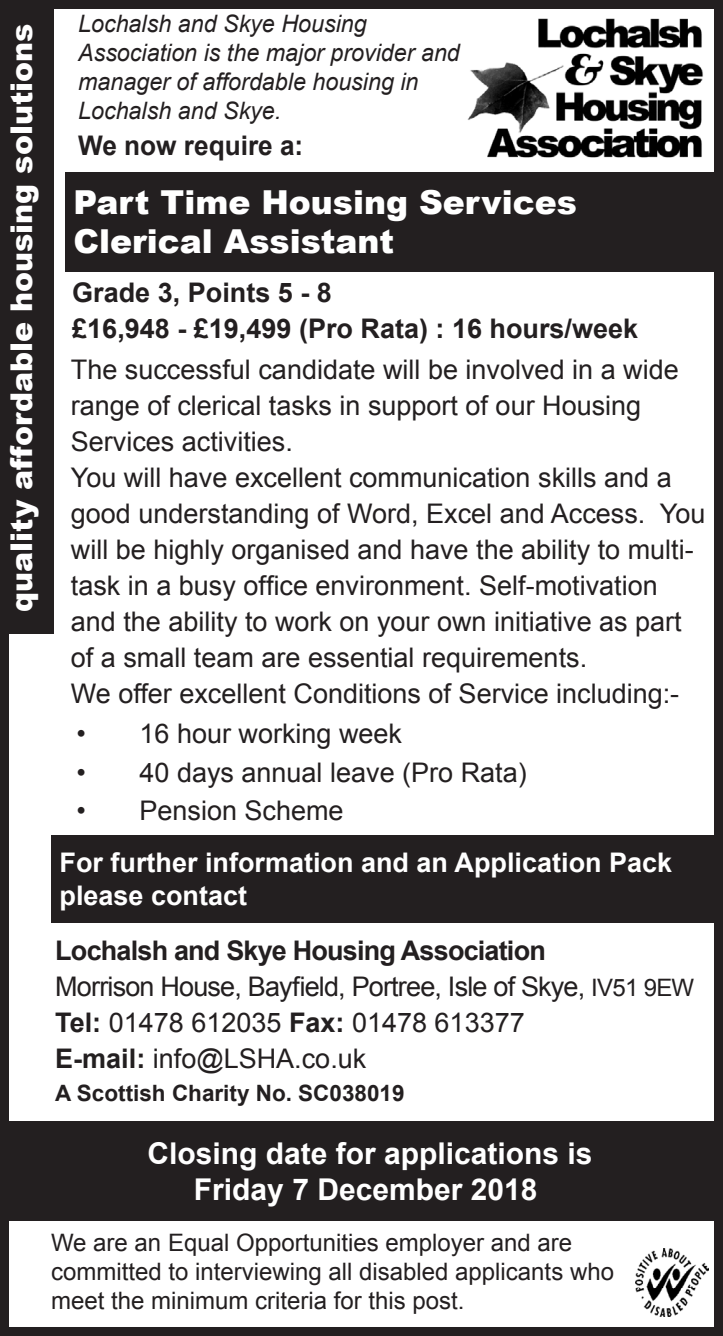
<style>
.page{position:relative;width:723px;height:1336px;background:#fff}
.page>*{position:absolute;margin:0;border:0;box-sizing:border-box;transform-origin:0 0}
.t1{font:900 33px/39.6px "Arial";color:#fff}
.t2{font:700 30px/36px "Arial";color:#fff;text-align:center}
.t3{font:900 30px "Arial";color:#fff}
.Body_Text{font:27px/36px "Arial";color:#231f20}
.Body_Text-2{font:700 27px/36px "Arial";color:#231f20}
.t4{font:700 27px/33px "Arial";color:#fff}
.Body_Text-3{font:27px "Arial";letter-spacing:-.03em;color:#231f20}
.Body_Text-4{font:700 27px "Arial";letter-spacing:-.03em;color:#231f20}
.t5{font:24px/28.8px "Arial";color:#231f20}
.Body_Text-5{font:italic 24px/28.8px "Arial";color:#231f20}
.t6{font:700 22.5px "Arial";color:#231f20}
.s1{font-size:24px}
.s2{font-weight:700}
</style>
<div class="page">
<div style="left:0;top:0;width:723px;height:1335px;border:9px solid #231f20"></div>
<div style="left:0;top:4px;width:54px;height:630px;background:#231f20"></div>
<img style="left:635px;top:1248px;width:74px;height:68px">
<div style="left:51px;top:834px;width:672px;height:88px;background:#231f20"></div>
<div style="left:0;top:1120px;width:723px;height:99px;background:#231f20"></div>
<div style="left:65px;top:172px;width:653px;height:99px;background:#231f20"></div>
<img style="left:467px;top:18px;width:236px;height:140px">
<p class="t3" style="left:0;top:611px;width:589px;rotate:-90deg">quality affordable housing solutions</p>
<p class="Body_Text-5" style="left:78px;top:10px;width:383px">Lochalsh and Skye Housing<br>Association is the major provider and manager of affordable housing in<br>Lochalsh and Skye.</p>
<p class="Body_Text-2" style="left:78px;top:128px;width:227px">We now require a:</p>
<p class="t1" style="left:73px;top:181px;width:505px">Part Time Housing Services<br>Clerical Assistant</p>
<p class="Body_Text-2" style="left:72px;top:275px;width:567px">Grade 3, Points 5 - 8<br>£16,948 - £19,499 (Pro Rata) : 16 hours/week</p>
<p class="Body_Text" style="left:71px;top:352px;width:636px">The successful candidate will be involved in a wide range of clerical tasks in support of our Housing Services activities.<br>You will have excellent communication skills and a good understanding of Word, Excel and Access. You will be highly organised and have the ability to multi&shy;task in a busy office environment. Self-motivation and the ability to work on your own initiative as part of a small team are essential requirements.<br>We offer excellent Conditions of Service including:-</p>
<p class="Body_Text" style="left:76px;top:715px;width:327px">• 16 hour working week</p>
<p class="Body_Text" style="left:76px;top:754px;width:452px">• 40 days annual leave (Pro Rata)</p>
<p class="Body_Text" style="left:76px;top:792px;width:269px">• Pension Scheme</p>
<p class="t4" style="left:60px;top:846px;width:614px">For further information and an Application Pack please contact</p>
<p class="Body_Text-4" style="left:55px;top:932px;width:492px">Lochalsh and Skye Housing Association</p>
<p class="Body_Text-3" style="left:55px;top:968px;width:640px">Morrison House, Bayfield, Portree, Isle of Skye, <span class="s1">IV51 9EW</span></p>
<p class="Body_Text" style="left:55px;top:1004px;width:471px"><span class="s2">Tel:</span> 01478 612035 <span class="s2">Fax:</span> 01478 613377<br><span class="s2">E-mail:</span> info@LSHA.co.uk</p>
<p class="t6" style="left:55px;top:1077px;width:351px">A Scottish Charity No. SC038019</p>
<p class="t2" style="left:147px;top:1135px;width:447px">Closing date for applications is<br>Friday 7 December 2018</p>
<p class="t5" style="left:51px;top:1228px;width:564px">We are an Equal Opportunities employer and are committed to interviewing all disabled applicants who meet the minimum criteria for this post.</p>
</div>
